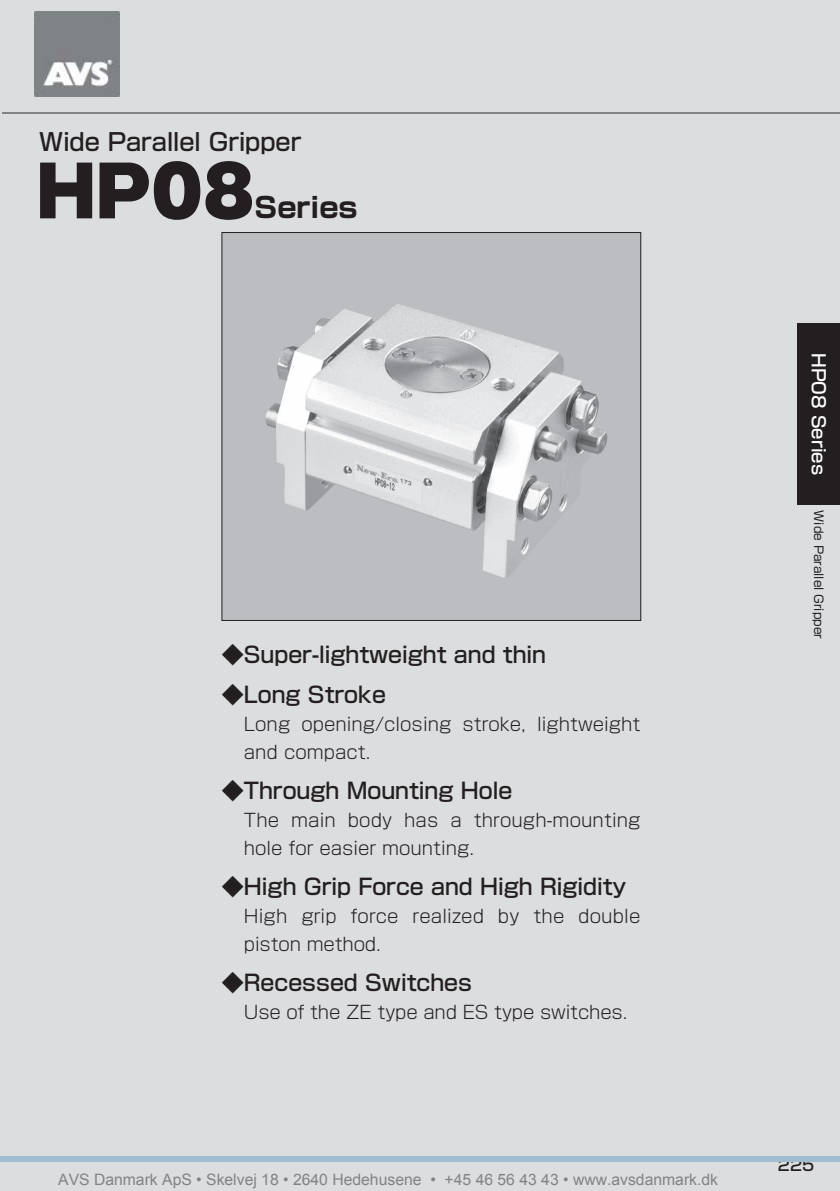
<style>
.page{position:relative;width:840px;height:1191px;background:#fff}
.page>*{position:absolute;margin:0;border:0;box-sizing:border-box;transform-origin:0 0}
.t1{font:900 68px "Gothic MB101 Pro";color:#231f20}
.t2{font:700 28px "Shin Go Pro";color:#231f20}
.t3{font:500 24px "Shin Go Pro";color:#231f20}
.t4{font:500 22px "Shin Go Pro";color:#231f20}
.t5{font:300 18px/28px "Shin Go Pro";color:#231f20}
.t6{font:500 18px "Shin Go Pro";color:#fff}
.t7{font:500 16px "Shin Go Pro";color:#231f20}
.t8{font:15.8px "Arial";color:#828385}
.t9{font:12px "Shin Go Pro";color:#231f20}
</style>
<div class="page">
<div style="left:0;top:0;width:839px;height:1191px;background:#dcdddf"></div>
<div style="left:222px;top:232px;width:418px;height:388px;background:#bcbdc0"></div>
<img style="left:266px;top:304px;width:341px;height:274px">
<div style="left:797px;top:323px;width:42px;height:182px;background:#231f20"></div>
<img style="left:34px;top:11px;width:86px;height:86px">
<h3 class="t3" style="left:39px;top:123px;width:263px">Wide Parallel Gripper</h3>
<h1 class="t1" style="left:36px;top:135px;width:219px">HP08</h1>
<h2 class="t2" style="left:254px;top:185px;width:105px">Series</h2>
<p class="t4" style="left:222px;top:636px;width:325px">◆Super-lightweight and thin</p>
<p class="t4" style="left:222px;top:676px;width:165px">◆Long Stroke</p>
<p class="t5" style="left:244px;top:707px;width:398px">Long opening/closing stroke, lightweight and compact.</p>
<p class="t4" style="left:222px;top:772px;width:292px">◆Through Mounting Hole</p>
<p class="t5" style="left:244px;top:803px;width:398px">The main body has a through-mounting hole for easier mounting.</p>
<p class="t4" style="left:222px;top:868px;width:406px">◆High Grip Force and High Rigidity</p>
<p class="t5" style="left:244px;top:899px;width:398px">High grip force realized by the double piston method.</p>
<p class="t4" style="left:222px;top:964px;width:251px">◆Recessed Switches</p>
<p class="t5" style="left:244px;top:995px;width:385px">Use of the ZE type and ES type switches.</p>
<p class="t8" style="left:58px;top:1169px;width:661px">AVS Danmark ApS • Skelvej 18 • 2640 Hedehusene • +45 46 56 43 43 • www.avsdanmark.dk</p>
<p class="t6" style="left:833px;top:353px;width:123px;rotate:90deg">HP08 Series</p>
<p class="t9" style="left:828px;top:510px;width:130px;rotate:90deg">Wide Parallel Gripper</p>
<p class="t7" style="left:777px;top:1151px;width:38px">225</p>
</div>
